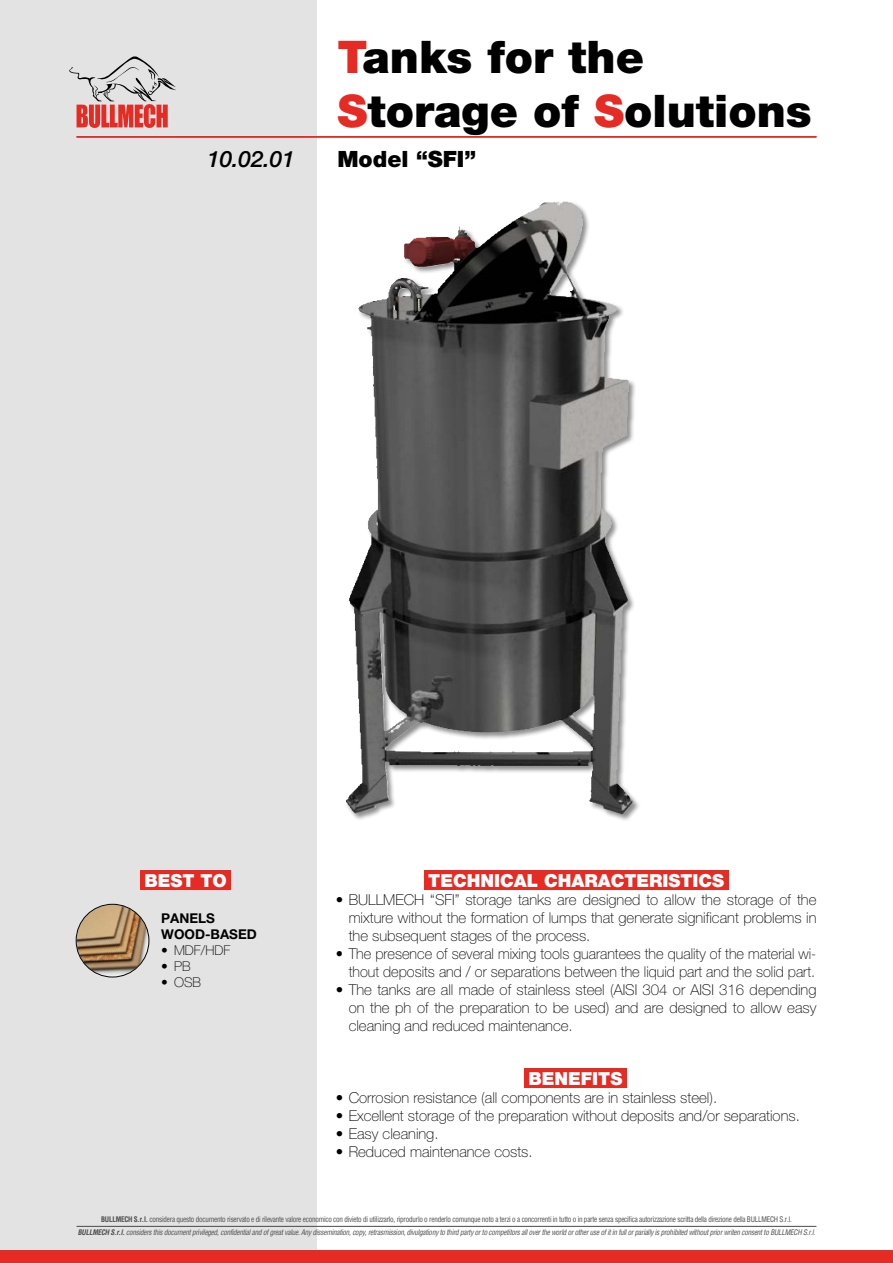
<style>
.page{position:relative;width:893px;height:1263px;background:#fff}
.page>*{position:absolute;margin:0;border:0;box-sizing:border-box;transform-origin:0 0}
.t1{font:900 45px/54px "Helvetica Neue LT Pro";color:#000}
.t2{font:900 22.5px "Helvetica Neue LT Pro";color:#000}
.t3{font:italic 500 22.5px "Helvetica Neue LT Pro";color:#000}
.t4{font:900 18px "Helvetica Neue LT Pro";color:#fff}
.t5{font:100 15px/18px "Helvetica Neue LT Pro";color:#000;text-align:justify}
.t6{font:700 13.5px/16.2px "Helvetica Neue LT Pro";color:#000}
.t7{font:100 13.5px "Helvetica Neue LT Pro";color:#000}
.t8{font:italic condensed 7.5px/13.5px "Helvetica";letter-spacing:-.03em;color:#4a4a49;text-align:center;scale:.95 1}
.s1{color:#e62a24}
.s2{font-weight:700;font-style:normal}
.s3{font-style:normal}
.s4{font-weight:700}
</style>
<div class="page">
<div style="left:0;top:0;width:316px;height:1250px;background:#e3e3e3"></div>
<svg style="left:69px;top:56px;width:107px;height:72px"></svg>
<div style="left:0;top:1250px;width:893px;height:13px;background:#e62a24"></div>
<hr style="left:77px;top:1226px;width:739px;height:1px;background:#4a4a49">
<div style="left:140px;top:870px;width:91px;height:20px;background:#e62a24"></div>
<img style="left:77px;top:905px;width:72px;height:72px;border-radius:36px">
<div style="left:76px;top:904px;width:73px;height:73px;border:1px solid #000;border-radius:50%"></div>
<hr style="left:77px;top:136px;width:739px;height:2px;background:#e62a24">
<div style="left:424px;top:870px;width:304px;height:20px;background:#e62a24"></div>
<div style="left:524px;top:1068px;width:103px;height:20px;background:#e62a24"></div>
<div style="left:344px;top:200px;width:297px;height:622px;background:#000;opacity:.45"></div>
<img style="left:458px;top:202px;width:104px;height:46px">
<h1 class="t1" style="left:337px;top:30px;width:476px"><span class="s1">T</span>anks for the<br><span class="s1">S</span>torage of <span class="s1">S</span>olutions</h1>
<h2 class="t3" style="left:207px;top:145px;width:89px">10.02.01</h2>
<h2 class="t2" style="left:337px;top:145px;width:140px">Model “SFI”</h2>
<p class="t4" style="left:144px;top:869px;width:84px">BEST TO</p>
<p class="t6" style="left:161px;top:909px;width:97px">PANELS<br>WOOD-BASED</p>
<p class="t7" style="left:161px;top:942px;width:71px">• MDF/HDF</p>
<p class="t7" style="left:161px;top:959px;width:31px">• PB</p>
<p class="t7" style="left:161px;top:975px;width:41px">• OSB</p>
<p class="t4" style="left:428px;top:869px;width:297px">TECHNICAL CHARACTERISTICS</p>
<p class="t5" style="left:349px;top:890px;width:469px;text-indent:-13px">• BULLMECH “SFI” storage tanks are designed to allow the storage of the mixture without the formation of lumps that generate significant problems in the subsequent stages of the process.</p>
<p class="t5" style="left:336px;top:944px;width:482px;text-align:right">• The presence of several mixing tools guarantees the quality of the material wi&shy;thout deposits and / or separations between the liquid part and the solid part.</p>
<p class="t5" style="left:349px;top:980px;width:469px;text-indent:-13px">• The tanks are all made of stainless steel (AISI 304 or AISI 316 depending on the ph of the preparation to be used) and are designed to allow easy cleaning and reduced maintenance.</p>
<p class="t4" style="left:529px;top:1067px;width:95px">BENEFITS</p>
<p class="t5" style="left:336px;top:1088px;width:383px">• Corrosion resistance (all components are in stainless steel).</p>
<p class="t5" style="left:336px;top:1106px;width:465px">• Excellent storage of the preparation without deposits and/or separations.</p>
<p class="t5" style="left:336px;top:1124px;width:104px">• Easy cleaning.</p>
<p class="t5" style="left:336px;top:1142px;width:198px">• Reduced maintenance costs.</p>
<p class="t8" style="left:78px;top:1212px;width:778px"><span class="s2">BULLMECH S.r.l.</span> <span class="s3">considera questo documento riservato e di rilevante valore economico con divieto di utilizzarlo, riprodurlo o renderlo comunque noto a terzi o a concorrenti in tutto o in parte senza specifica autorizzazione scritta della direzione della BULLMECH S.r.l.<br></span><span class="s4">BULLMECH S.r.l.</span> considers this document privileged, confidential and of great value. Any dissemination, copy, retrasmission, divulgationy to third party or to competitors all over the world or other use of it in full or parially is prohibited without prior writen consent to BULLMECH S.r.l.</p>
</div>
